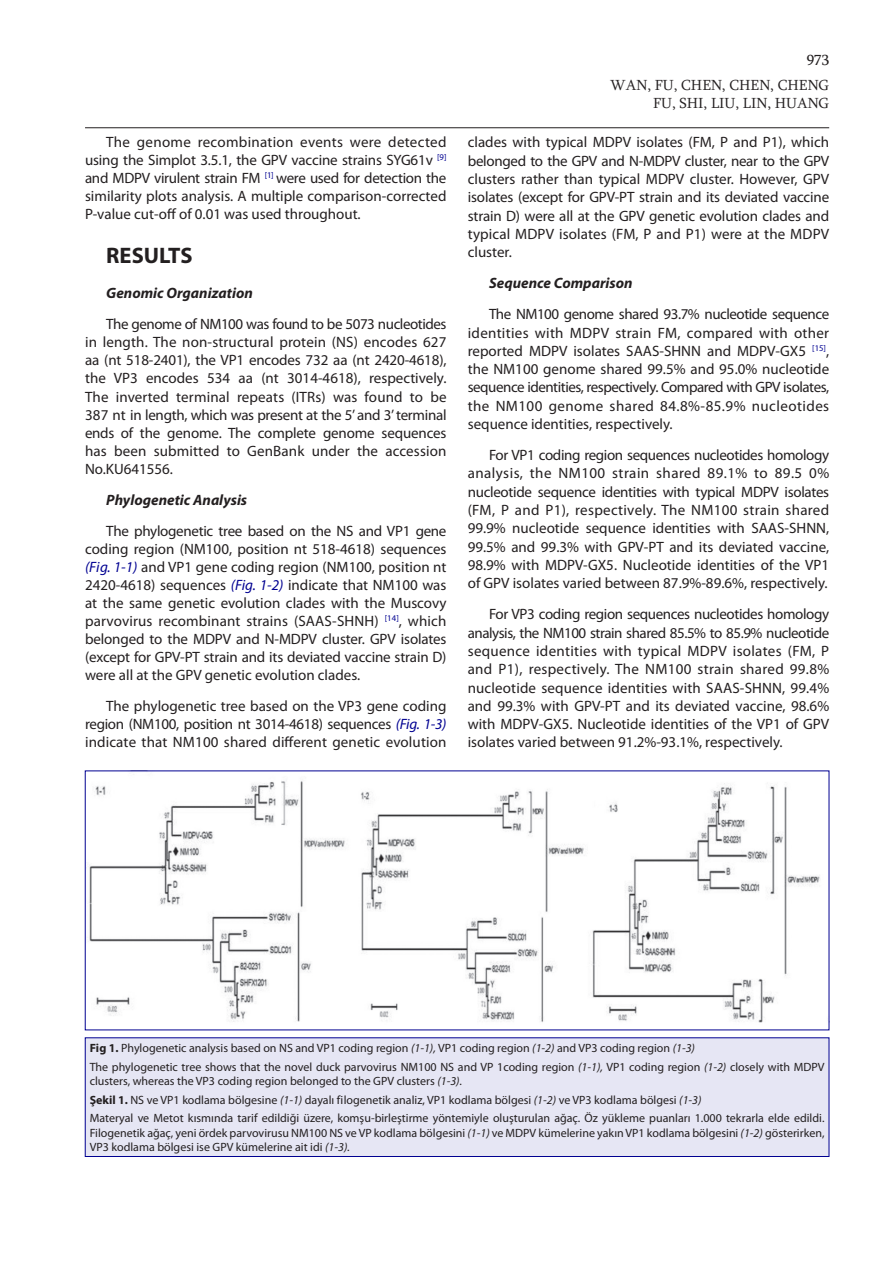
<style>
.page{position:relative;width:893px;height:1263px;background:#fff}
.page>*{position:absolute;margin:0;border:0;box-sizing:border-box;transform-origin:0 0}
.t1{font:700 22.5px "Myriad Pro";color:#231f20}
.t2{font:15px/18.3px "Myriad Pro";color:#231f20;text-align:justify}
.t3{font:italic 700 15px "Myriad Pro";color:#231f20}
.t4{font:15px/25px "Sylfaen";color:#231f20;text-align:right}
.t5{font:12px/18.6px "Myriad Pro";color:#231f20}
.s1{font-style:italic;color:#000091}
.s2{font-weight:700}
.s3{font-style:italic}
</style>
<div class="page">
<hr style="left:85px;top:127px;width:744px;height:1px;background:#231f20">
<img style="left:89px;top:781px;width:731px;height:242px">
<div style="left:85px;top:1038px;width:744px;height:118px;background:#e6e6f4"></div>
<div style="left:85px;top:1037px;width:744px;height:120px;border:1px solid #000091"></div>
<p class="t2" style="left:85px;top:133px;width:363px;text-indent:21px">The genome recombination events were detected using the Simplot 3.5.1, the GPV vaccine strains SYG61v <sup>[9] </sup>and MDPV virulent strain FM <sup>[1]</sup> were used for detection the similarity plots analysis. A multiple comparison-corrected P-value cut-off of 0.01 was used throughout.</p>
<h1 class="t1" style="left:106px;top:241px;width:88px">RESULTS</h1>
<p class="t3" style="left:106px;top:284px;width:148px">Genomic Organization</p>
<p class="t2" style="left:85px;top:315px;width:363px;text-indent:21px">The genome of NM100 was found to be 5073 nucleotides in length. The non-structural protein (NS) encodes 627 aa (nt 518-2401), the VP1 encodes 732 aa (nt 2420-4618), the VP3 encodes 534 aa (nt 3014-4618), respectively.<br>The inverted terminal repeats (ITRs) was found to be 387 nt in length, which was present at the 5’ and 3’ terminal ends of the genome. The complete genome sequences has been submitted to GenBank under the accession No.KU641556.</p>
<p class="t3" style="left:106px;top:490px;width:142px">Phylogenetic Analysis</p>
<p class="t2" style="left:85px;top:521px;width:363px;text-indent:21px">The phylogenetic tree based on the NS and VP1 gene coding region (NM100, position nt 518-4618) sequences <span class="s1">(Fig. 1-1)</span> and VP1 gene coding region (NM100, position nt 2420-4618) sequences <span class="s1">(Fig. 1-2)</span> indicate that NM100 was at the same genetic evolution clades with the Muscovy parvovirus recombinant strains (SAAS-SHNH) <sup>[14]</sup>, which belonged to the MDPV and N-MDPV cluster. GPV isolates (except for GPV-PT strain and its deviated vaccine strain D) were all at the GPV genetic evolution clades.</p>
<p class="t2" style="left:85px;top:697px;width:363px;text-indent:21px">The phylogenetic tree based on the VP3 gene coding region (NM100, position nt 3014-4618) sequences <span class="s1">(Fig. 1-3) </span>indicate that NM100 shared different genetic evolution</p>
<p class="t4" style="left:610px;top:47px;width:220px">973<br>WAN, FU, CHEN, CHEN, CHENG</p>
<p class="t4" style="left:653px;top:90px;width:177px">FU, SHI, LIU, LIN, HUANG</p>
<p class="t2" style="left:468px;top:133px;width:363px">clades with typical MDPV isolates (FM, P and P1), which belonged to the GPV and N-MDPV cluster, near to the GPV clusters rather than typical MDPV cluster. However, GPV isolates (except for GPV-PT strain and its deviated vaccine strain D) were all at the GPV genetic evolution clades and typical MDPV isolates (FM, P and P1) were at the MDPV cluster.</p>
<p class="t3" style="left:489px;top:273px;width:145px">Sequence Comparison</p>
<p class="t2" style="left:468px;top:305px;width:363px;text-indent:21px">The NM100 genome shared 93.7% nucleotide sequence identities with MDPV strain FM, compared with other reported MDPV isolates SAAS-SHNN and MDPV-GX5 <sup>[15]</sup>, the NM100 genome shared 99.5% and 95.0% nucleotide sequence identities, respectively. Compared with GPV isolates, the NM100 genome shared 84.8%-85.9% nucleotides sequence identities, respectively.</p>
<p class="t2" style="left:468px;top:446px;width:363px;text-indent:21px">For VP1 coding region sequences nucleotides homology analysis, the NM100 strain shared 89.1% to 89.5 0% nucleotide sequence identities with typical MDPV isolates (FM, P and P1), respectively. The NM100 strain shared 99.9% nucleotide sequence identities with SAAS-SHNN, 99.5% and 99.3% with GPV-PT and its deviated vaccine, 98.9% with MDPV-GX5. Nucleotide identities of the VP1 of GPV isolates varied between 87.9%-89.6%, respectively.</p>
<p class="t2" style="left:468px;top:605px;width:363px;text-indent:21px">For VP3 coding region sequences nucleotides homology analysis, the NM100 strain shared 85.5% to 85.9% nucleotide sequence identities with typical MDPV isolates (FM, P and P1), respectively. The NM100 strain shared 99.8% nucleotide sequence identities with SAAS-SHNN, 99.4% and 99.3% with GPV-PT and its deviated vaccine, 98.6% with MDPV-GX5. Nucleotide identities of the VP1 of GPV isolates varied between 91.2%-93.1%, respectively.</p>
<p class="t5" style="left:90px;top:1038px;width:736px"><span class="s2">Fig 1.</span> Phylogenetic analysis based on NS and VP1 coding region <span class="s3">(1-1),</span> VP1 coding region <span class="s3">(1-2)</span> and VP3 coding region <span class="s3">(1-3)<br></span>The phylogenetic tree shows that the novel duck parvovirus NM100 NS and VP 1coding region <span class="s3">(1-1),</span> VP1 coding region <span class="s3">(1-2)</span> closely with MDPV</p>
<p class="t5" style="left:90px;top:1071px;width:736px">clusters, whereas the VP3 coding region belonged to the GPV clusters <span class="s3">(1-3).<br></span><span class="s2">Şekil 1.</span> NS ve VP1 kodlama bölgesine <span class="s3">(1-1)</span> dayalı filogenetik analiz, VP1 kodlama bölgesi <span class="s3">(1-2)</span> ve VP3 kodlama bölgesi <span class="s3">(1-3)<br></span>Materyal ve Metot kısmında tarif edildiği üzere, komşu-birleştirme yöntemiyle oluşturulan ağaç. Öz yükleme puanları 1.000 tekrarla elde edildi.</p>
<p class="t5" style="left:90px;top:1125px;width:736px;line-height:14.4px">Filogenetik ağaç, yeni ördek parvovirusu NM100 NS ve VP kodlama bölgesini <span class="s3">(1-1)</span> ve MDPV kümelerine yakın VP1 kodlama bölgesini <span class="s3">(1-2)</span> gösterirken,<br>VP3 kodlama bölgesi ise GPV kümelerine ait idi <span class="s3">(1-3).</span></p>
</div>
